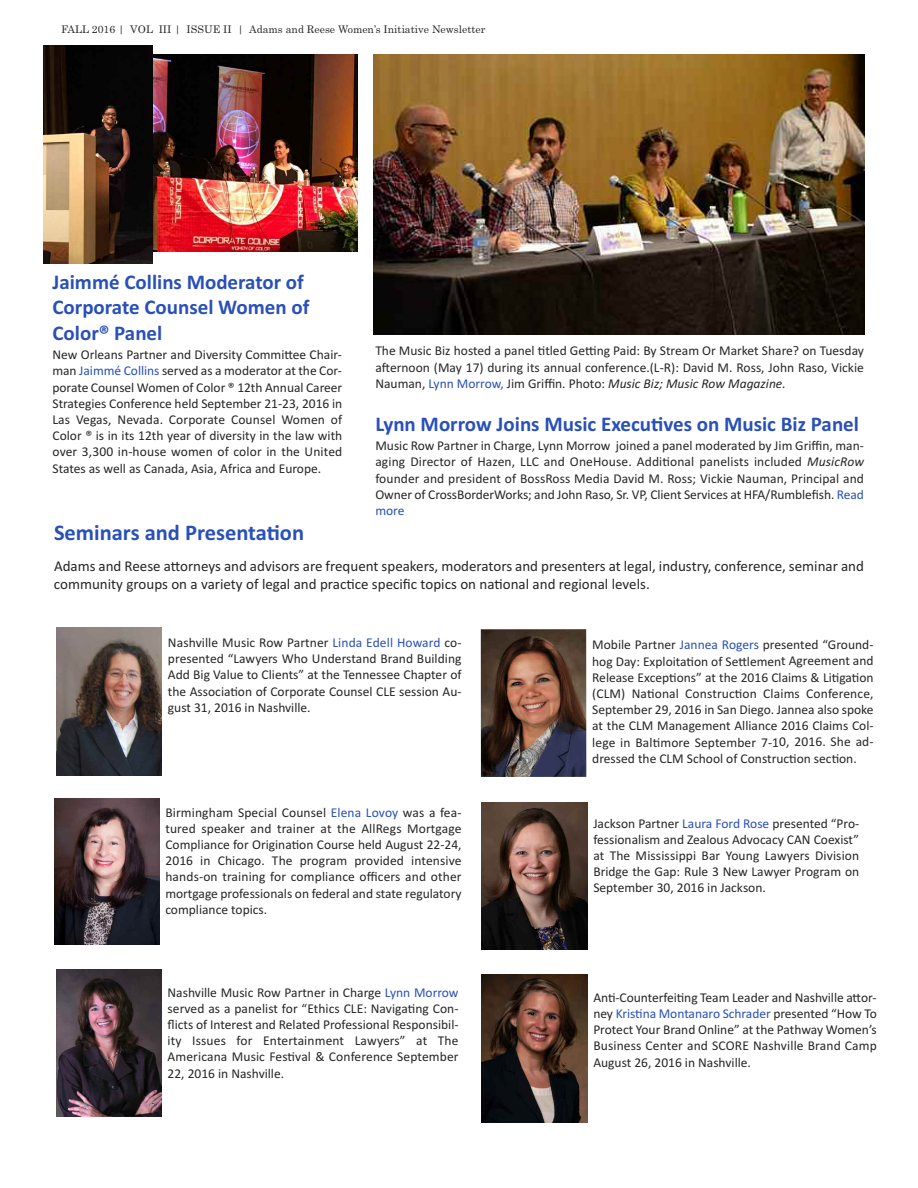
<style>
.page{position:relative;width:918px;height:1188px;background:#fff}
.page>*{position:absolute;margin:0;border:0;box-sizing:border-box;transform-origin:0 0}
.t1{font:700 22.5px "Calibri";color:#2950b8}
.t2{font:700 21px/25.2px "Calibri";color:#2950b8}
.t3{font:15px/18px "Calibri";color:#272627}
.t4{font:13.5px/16.2px "Calibri";color:#272627;text-align:justify}
.t5{font:10.5px "Century";color:#272627}
.s1{color:#2950b8}
.s2{font-style:italic}
</style>
<div class="page">
<img style="left:374px;top:54px;width:490px;height:281px">
<img style="left:153px;top:54px;width:205px;height:198px">
<img style="left:44px;top:45px;width:109px;height:219px">
<img style="left:482px;top:802px;width:105px;height:148px">
<img style="left:481px;top:629px;width:105px;height:148px">
<img style="left:57px;top:628px;width:105px;height:147px">
<img style="left:56px;top:970px;width:106px;height:146px">
<img style="left:482px;top:975px;width:105px;height:148px">
<img style="left:54px;top:798px;width:105px;height:147px">
<p class="t5" style="left:61px;top:23px;width:426px">FALL 2016 | VOL III | ISSUE II | Adams and Reese Women’s Initiative Newsletter</p>
<h2 class="t2" style="left:52px;top:269px;width:258px">Jaimmé Collins Moderator of<br>Corporate Counsel Women of<br>Color® Panel</h2>
<p class="t4" style="left:52px;top:347px;width:291px">New Orleans Partner and Diversity Committee Chair&shy;man <span class="s1">Jaimmé Collins</span> served as a moderator at the Cor&shy;porate Counsel Women of Color ® 12th Annual Career Strategies Conference held September 21-23, 2016 in Las Vegas, Nevada. Corporate Counsel Women of Color ® is in its 12th year of diversity in the law with over 3,300 in-house women of color in the United States as well as Canada, Asia, Africa and Europe.</p>
<h1 class="t1" style="left:54px;top:519px;width:252px">Seminars and Presentation</h1>
<p class="t4" style="left:375px;top:342px;width:490px">The Music Biz hosted a panel titled Getting Paid: By Stream Or Market Share? on Tuesday afternoon (May 17) during its annual conference.(L-R): David M. Ross, John Raso, Vickie Nauman, <span class="s1">Lynn Morrow,</span> Jim Griffin. Photo: <span class="s2">Music Biz; Music Row Magazine.</span></p>
<h2 class="t2" style="left:375px;top:411px;width:485px">Lynn Morrow Joins Music Executives on Music Biz Panel</h2>
<p class="t4" style="left:375px;top:437px;width:490px">Music Row Partner in Charge, Lynn Morrow joined a panel moderated by Jim Griffin, man&shy;aging Director of Hazen, LLC and OneHouse. Additional panelists included <span class="s2">MusicRow </span>founder and president of BossRoss Media David M. Ross; Vickie Nauman, Principal and Owner of CrossBorderWorks; and John Raso, Sr. VP, Client Services at HFA/Rumblefish. <span class="s1">Read more</span></p>
<p class="t3" style="left:54px;top:557px;width:811px">Adams and Reese attorneys and advisors are frequent speakers, moderators and presenters at legal, industry, conference, seminar and community groups on a variety of legal and practice specific topics on national and regional levels.</p>
<p class="t4" style="left:168px;top:634px;width:295px">Nashville Music Row Partner <span class="s1">Linda Edell Howard</span> co&shy;presented “Lawyers Who Understand Brand Building Add Big Value to Clients” at the Tennessee Chapter of the Association of Corporate Counsel CLE session Au&shy;gust 31, 2016 in Nashville.</p>
<p class="t4" style="left:592px;top:637px;width:283px">Mobile Partner <span class="s1">Jannea Rogers</span> presented “Ground&shy;hog Day: Exploitation of Settlement Agreement and Release Exceptions” at the 2016 Claims &amp; Litigation (CLM) National Construction Claims Conference, September 29, 2016 in San Diego. Jannea also spoke at the CLM Management Alliance 2016 Claims Col&shy;lege in Baltimore September 7-10, 2016. She ad&shy;dressed the CLM School of Construction section.</p>
<p class="t4" style="left:165px;top:804px;width:298px">Birmingham Special Counsel <span class="s1">Elena Lovoy</span> was a fea&shy;tured speaker and trainer at the AllRegs Mortgage Compliance for Origination Course held August 22-24, 2016 in Chicago. The program provided intensive hands-on training for compliance officers and other mortgage professionals on federal and state regulatory compliance topics.</p>
<p class="t4" style="left:593px;top:815px;width:267px">Jackson Partner <span class="s1">Laura Ford Rose</span> presented “Pro&shy;fessionalism and Zealous Advocacy CAN Coexist” at The Mississippi Bar Young Lawyers Division Bridge the Gap: Rule 3 New Lawyer Program on September 30, 2016 in Jackson.</p>
<p class="t4" style="left:168px;top:984px;width:293px">Nashville Music Row Partner in Charge <span class="s1">Lynn Morrow </span>served as a panelist for “Ethics CLE: Navigating Con&shy;flicts of Interest and Related Professional Responsibil&shy;ity Issues for Entertainment Lawyers” at The Americana Music Festival &amp; Conference September 22, 2016 in Nashville.</p>
<p class="t4" style="left:593px;top:989px;width:285px">Anti-Counterfeiting Team Leader and Nashville attor&shy;ney <span class="s1">Kristina Montanaro Schrader</span> presented “How To Protect Your Brand Online” at the Pathway Women’s Business Center and SCORE Nashville Brand Camp August 26, 2016 in Nashville.</p>
</div>
